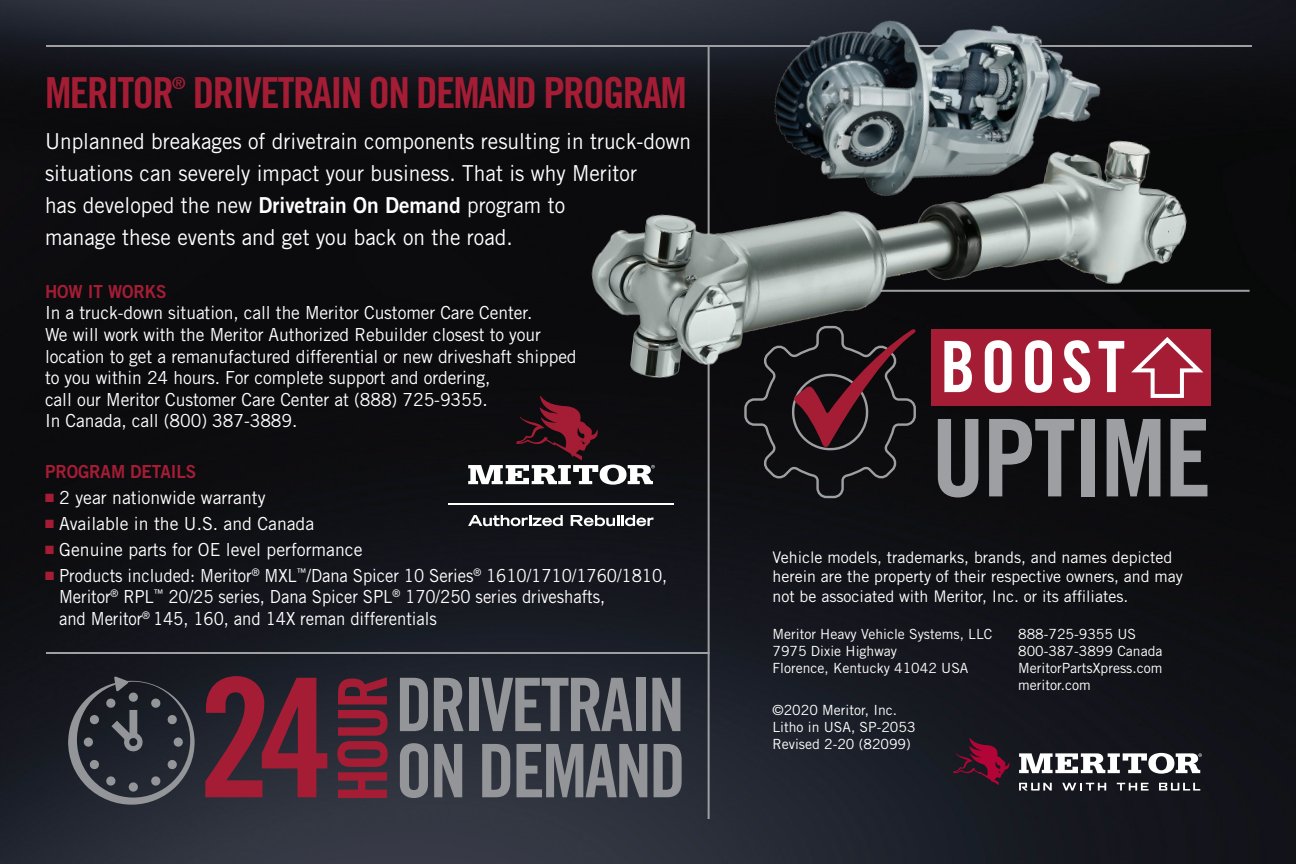
<style>
.page{position:relative;width:1296px;height:864px;background:#fff}
.page>*{position:absolute;margin:0;border:0;box-sizing:border-box;transform-origin:0 0}
.t1{font:42.8px "Trade Gothic LT Std Bd Cn 20";letter-spacing:-.04em;color:#a41d35}
.t2{font:22px/32px "Trade Gothic LT Std";color:#fff;scale:.95 1}
.t3{font:18px/21.6px "Trade Gothic LT Std";letter-spacing:-.005em;color:#fff}
.t4{font:18px/21.6px "Trade Gothic LT Std";letter-spacing:-.005em;color:#fff;scale:.93 1}
.t5{font:18px "Trade Gothic LT Std Bd 2";letter-spacing:-.005em;color:#a41d35;scale:.95 1}
.t6{font:16.6px "Trade Gothic LT Std Bd Cn 20";color:#a41d35}
.t7{font:16px/19.2px "Trade Gothic LT Std";color:#fff}
.t8{font:14px/16.8px "Trade Gothic LT Std";color:#fff}
.s1{font-family:"Trade Gothic LT Std Bd 2"}
.s2{color:#a41d35}
</style>
<div class="page">
<img style="left:0;top:0;width:1296px;height:864px">
<hr style="left:706px;top:290px;width:544px;height:2px;background:#9d9fa2">
<hr style="left:708px;top:47px;width:2px;height:772px;background:#9d9fa2">
<hr style="left:46px;top:45px;width:1206px;height:2px;background:#9d9fa2">
<hr style="left:46px;top:652px;width:664px;height:2px;background:#9d9fa2">
<svg style="left:1019px;top:753px;width:183px;height:21px"></svg>
<svg style="left:1019px;top:783px;width:33px;height:8px"></svg>
<svg style="left:1062px;top:783px;width:44px;height:8px"></svg>
<svg style="left:1117px;top:783px;width:32px;height:8px"></svg>
<svg style="left:1159px;top:783px;width:41px;height:8px"></svg>
<svg style="left:953px;top:738px;width:57px;height:47px;background:#481328"></svg>
<hr style="left:448px;top:504px;width:225px;height:1px;background:#fff">
<svg style="left:468px;top:515px;width:95px;height:11px"></svg>
<svg style="left:571px;top:515px;width:82px;height:11px"></svg>
<svg style="left:468px;top:396px;width:187px;height:89px"></svg>
<img style="left:566px;top:76px;width:640px;height:393px">
<img style="left:736px;top:0;width:391px;height:259px">
<svg style="left:743px;top:325px;width:174px;height:174px;background:#22171b"></svg>
<div style="left:931px;top:329px;width:280px;height:76px;background:#a41d35"></div>
<svg style="left:944px;top:341px;width:28px;height:51px"></svg>
<svg style="left:985px;top:340px;width:27px;height:53px"></svg>
<svg style="left:1025px;top:340px;width:27px;height:53px"></svg>
<svg style="left:1063px;top:340px;width:27px;height:53px"></svg>
<svg style="left:1099px;top:337px;width:105px;height:61px"></svg>
<svg style="left:938px;top:419px;width:40px;height:78px;background:#6c6d70"></svg>
<svg style="left:989px;top:419px;width:85px;height:77px;background:#525255"></svg>
<div style="left:1082px;top:419px;width:13px;height:77px;background:#9d9fa2"></div>
<svg style="left:1107px;top:419px;width:53px;height:77px;background:#737477"></svg>
<svg style="left:1171px;top:419px;width:36px;height:77px;background:#646568"></svg>
<svg style="left:205px;top:676px;width:122px;height:121px;background:#623"></svg>
<svg style="left:337px;top:677px;width:51px;height:121px;background:#6e2335"></svg>
<svg style="left:400px;top:678px;width:28px;height:53px"></svg>
<svg style="left:434px;top:678px;width:30px;height:53px;background:#6d7076"></svg>
<div style="left:469px;top:678px;width:9px;height:53px;background:#939598"></div>
<svg style="left:482px;top:678px;width:150px;height:53px;background:#5e6268"></svg>
<div style="left:636px;top:678px;width:9px;height:53px;background:#939598"></div>
<svg style="left:652px;top:678px;width:28px;height:53px"></svg>
<svg style="left:400px;top:743px;width:28px;height:55px;background:#717479"></svg>
<svg style="left:434px;top:744px;width:28px;height:53px"></svg>
<svg style="left:482px;top:744px;width:28px;height:53px"></svg>
<svg style="left:516px;top:744px;width:131px;height:53px;background:#6a6d73"></svg>
<svg style="left:654px;top:744px;width:28px;height:53px"></svg>
<svg style="left:68px;top:676px;width:127px;height:129px;background:#343840"></svg>
<p class="t6" style="left:172px;top:73px;width:15px">®</p>
<p class="t1" style="left:45px;top:67px;width:643px">MERITOR DRIVETRAIN ON DEMAND PROGRAM</p>
<p class="t2" style="left:45px;top:125px;width:682px">Unplanned breakages of drivetrain components resulting in truck-down situations can severely impact your business. That is why Meritor<br>has developed the new <span class="s1">Drivetrain On Demand</span> program to<br>manage these events and get you back on the road.</p>
<p class="t5" style="left:45px;top:280px;width:129px">HOW IT WORKS</p>
<p class="t3" style="left:45px;top:302px;width:533px">In a truck-down situation, call the Meritor Customer Care Center.<br>We will work with the Meritor Authorized Rebuilder closest to your location to get a remanufactured differential or new driveshaft shipped to you within 24 hours. For complete support and ordering,<br>call our Meritor Customer Care Center at (888) 725-9355.<br>In Canada, call (800) 387-3889.</p>
<p class="t5" style="left:45px;top:460px;width:161px">PROGRAM DETAILS</p>
<p class="t3" style="left:45px;top:486px;width:222px"><span class="s2">■</span> 2 year nationwide warranty</p>
<p class="t3" style="left:45px;top:512px;width:271px"><span class="s2">■</span> Available in the U.S. and Canada</p>
<p class="t3" style="left:45px;top:538px;width:319px"><span class="s2">■</span> Genuine parts for OE level performance</p>
<p class="t4" style="left:59px;top:564px;width:655px;text-indent:-14px"><span class="s2">■</span> Products included: Meritor<sup>®</sup> MXL<sup>™</sup>/Dana Spicer 10 Series<sup>®</sup> 1610/1710/1760/1810,<br>Meritor<sup>®</sup> RPL<sup>™</sup> 20/25 series, Dana Spicer SPL<sup>®</sup> 170/250 series driveshafts,<br>and Meritor<sup>®</sup> 145, 160, and 14X reman differentials</p>
<p class="t7" style="left:772px;top:548px;width:412px">Vehicle models, trademarks, brands, and names depicted herein are the property of their respective owners, and may not be associated with Meritor, Inc. or its affiliates.</p>
<p class="t8" style="left:772px;top:626px;width:221px">Meritor Heavy Vehicle Systems, LLC<br>7975 Dixie Highway</p>
<p class="t8" style="left:772px;top:659px;width:197px">Florence, Kentucky 41042 USA</p>
<p class="t8" style="left:772px;top:701px;width:126px">©2020 Meritor, Inc.</p>
<p class="t8" style="left:772px;top:718px;width:145px">Litho in USA, SP-2053</p>
<p class="t8" style="left:772px;top:735px;width:140px">Revised 2-20 (82099)</p>
<p class="t8" style="left:1018px;top:626px;width:119px">888-725-9355 US</p>
<p class="t8" style="left:1018px;top:643px;width:146px">800-387-3899 Canada</p>
<p class="t8" style="left:1018px;top:659px;width:146px">MeritorPartsXpress.com</p>
<p class="t8" style="left:1018px;top:676px;width:74px">meritor.com</p>
</div>
